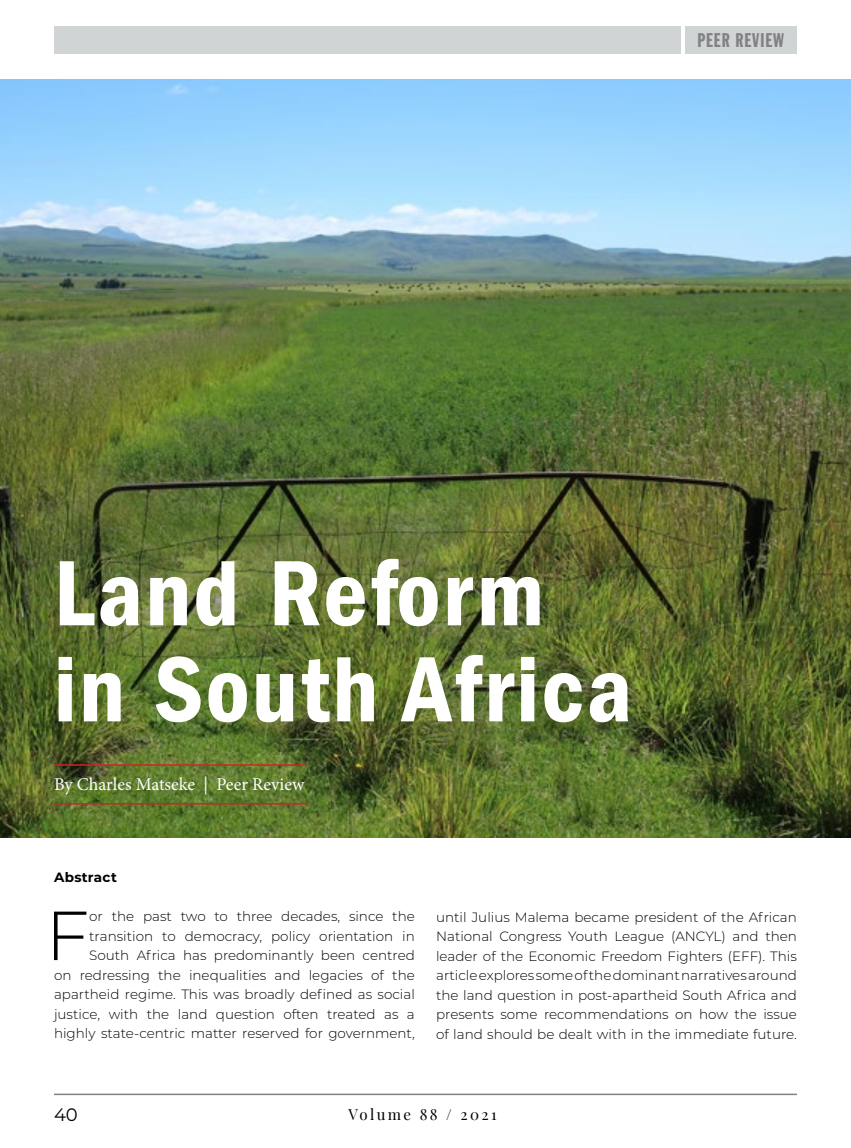
<style>
.page{position:relative;width:851px;height:1148px;background:#fff}
.page>*{position:absolute;margin:0;border:0;box-sizing:border-box;transform-origin:0 0}
.t1{font:96px/96px "Franklin Gothic LT Pro Cn Dm";letter-spacing:.025em;color:#fff}
.t2{font:300 69.15px "Montserrat";color:#000}
.t3{font:19.5px "Franklin Gothic Std Extra Cond";letter-spacing:.05em;color:#808285}
.t4{font:18px "Minion Pro";color:#fff}
.t5{font:18px "Montserrat";color:#000}
.t6{font:15px "Playfair Display";letter-spacing:.16em;color:#000}
.t7{font:300 13.5px/19.5px "Montserrat";color:#000;text-align:right}
.t8{font:700 13.5px "Montserrat";letter-spacing:.02em;color:#000}
</style>
<div class="page">
<img style="left:0;top:79px;width:850px;height:758px">
<hr style="left:54px;top:1093px;width:742px;height:2px;background:#808285">
<hr style="left:54px;top:803px;width:252px;height:1px;background:#d12429">
<hr style="left:54px;top:764px;width:252px;height:1px;background:#d12429">
<div style="left:684px;top:26px;width:112px;height:28px;background:#d1d4d4"></div>
<div style="left:54px;top:26px;width:626px;height:28px;background:#d1d4d4"></div>
<h3 class="t3" style="left:697px;top:30px;width:88px">PEER REVIEW</h3>
<h1 class="t1" style="left:54px;top:546px;width:580px">Land Reform in South Africa</h1>
<h3 class="t4" style="left:54px;top:772px;width:252px">By Charles Matseke | Peer Review</h3>
<p class="t8" style="left:54px;top:867px;width:64px">Abstract</p>
<h2 class="t2" style="left:46px;top:888px;width:45px">F</h2>
<p class="t7" style="left:54px;top:906px;width:362px">or the past two to three decades, since the transition to democracy, policy orientation in South Africa has predominantly been centred<br>on redressing the inequalities and legacies of the apartheid regime. This was broadly defined as social justice, with the land question often treated as a highly state-centric matter reserved for government,</p>
<p class="t7" style="left:436px;top:906px;width:362px;text-align:justify">until Julius Malema became president of the African National Congress Youth League (ANCYL) and then leader of the Economic Freedom Fighters (EFF). This article explores some of the dominant narratives around the land question in post-apartheid South Africa and presents some recommendations on how the issue of land should be dealt with in the immediate future.</p>
<h3 class="t5" style="left:54px;top:1102px;width:25px">40</h3>
<p class="t6" style="left:348px;top:1102px;width:149px">Volume 88 / 2021</p>
</div>
